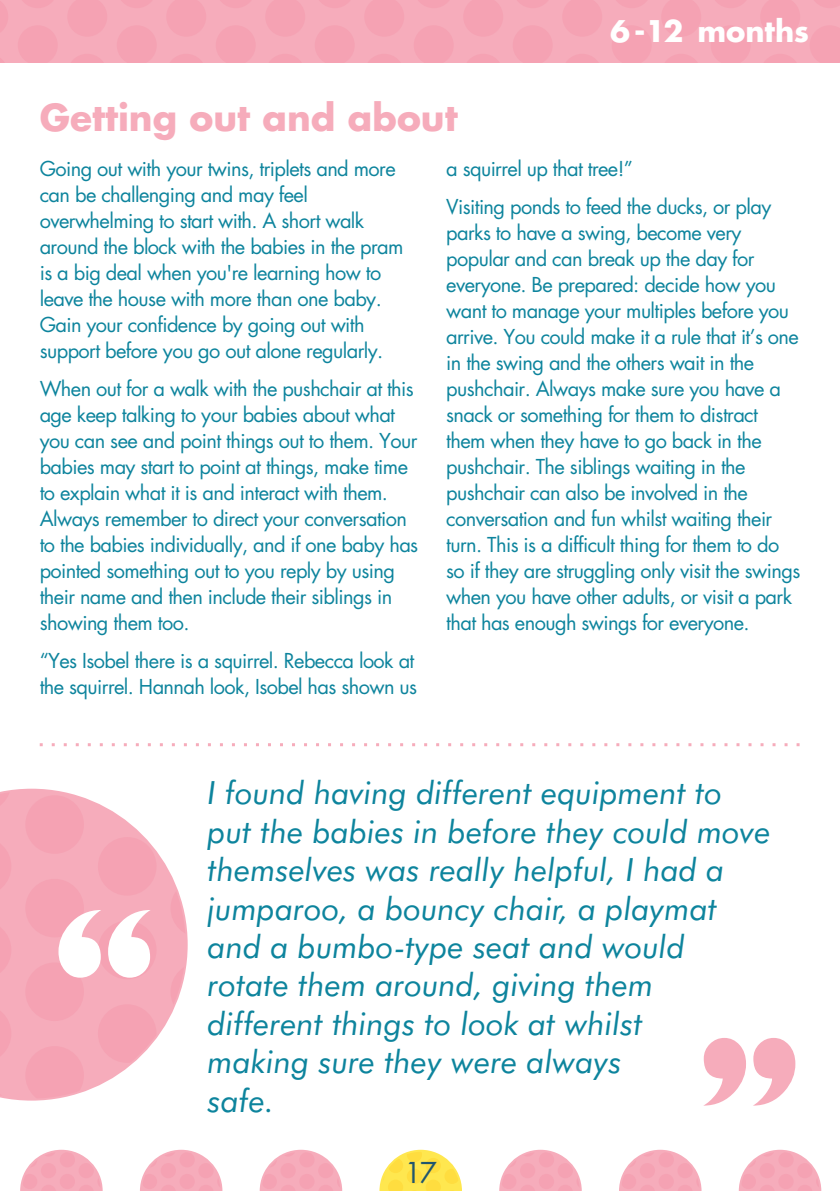
<style>
.page{position:relative;width:840px;height:1191px;background:#fff}
.page>*{position:absolute;margin:0;border:0;box-sizing:border-box;transform-origin:0 0}
.t1{font:554.4px "Candy Round BTN";color:#fff}
.t2{font:554.4px "Candy Round BTN";color:#f6acbb}
.t3{font:700 36px "Futura Std";color:#f6acbb}
.t4{font:italic 32px/38.4px "Futura";color:#0d849d}
.t5{font:700 29px "Futura Std";color:#fff}
.t6{font:28px "Futura Std";color:#21566e}
.t7{font:20px/26px "Futura Std";letter-spacing:-.03em;color:#0d849d}
</style>
<div class="page">
<svg style="left:0;top:788px;width:187px;height:312px"></svg>
<div style="left:0;top:0;width:839px;height:62px;background:#f6acbb"></div>
<svg style="left:140px;top:1149px;width:82px;height:42px"></svg>
<svg style="left:259px;top:1149px;width:83px;height:42px"></svg>
<svg style="left:499px;top:1149px;width:82px;height:42px"></svg>
<svg style="left:619px;top:1149px;width:82px;height:42px"></svg>
<svg style="left:738px;top:1149px;width:82px;height:42px"></svg>
<svg style="left:20px;top:1149px;width:83px;height:42px"></svg>
<svg style="left:379px;top:1149px;width:82px;height:42px"></svg>
<svg style="left:40px;top:743px;width:759px;height:3px"></svg>
<h3 class="t5" style="left:609px;top:18px;width:200px">6 -12 months</h3>
<h2 class="t3" style="left:40px;top:101px;width:419px">Getting out and about</h2>
<p class="t7" style="left:40px;top:158px;width:365px">Going out with your twins, triplets and more can be challenging and may feel overwhelming to start with. A short walk around the block with the babies in the pram is a big deal when you're learning how to leave the house with more than one baby.<br>Gain your confidence by going out with support before you go out alone regularly.</p>
<p class="t7" style="left:40px;top:377px;width:380px">When out for a walk with the pushchair at this age keep talking to your babies about what you can see and point things out to them. Your babies may start to point at things, make time to explain what it is and interact with them.<br>Always remember to direct your conversation to the babies individually, and if one baby has pointed something out to you reply by using their name and then include their siblings in showing them too.</p>
<p class="t7" style="left:40px;top:649px;width:379px">“Yes Isobel there is a squirrel. Rebecca look at the squirrel. Hannah look, Isobel has shown us</p>
<p class="t7" style="left:446px;top:152px;width:326px;line-height:38px">a squirrel up that tree!”<br>Visiting ponds to feed the ducks, or play</p>
<p class="t7" style="left:446px;top:221px;width:355px">parks to have a swing, become very popular and can break up the day for everyone. Be prepared: decide how you want to manage your multiples before you arrive. You could make it a rule that it’s one in the swing and the others wait in the pushchair. Always make sure you have a snack or something for them to distract them when they have to go back in the pushchair. The siblings waiting in the pushchair can also be involved in the conversation and fun whilst waiting their turn. This is a difficult thing for them to do so if they are struggling only visit the swings when you have other adults, or visit a park that has enough swings for everyone.</p>
<h1 class="t1" style="left:42px;top:742px;width:125px">“</h1>
<p class="t4" style="left:207px;top:776px;width:564px">I found having different equipment to put the babies in before they could move themselves was really helpful, I had a jumparoo, a bouncy chair, a playmat and a bumbo-type seat and would rotate them around, giving them different things to look at whilst<br>making sure they were always<br>safe.</p>
<h1 class="t2" style="left:686px;top:870px;width:125px">”</h1>
<h3 class="t6" style="left:404px;top:1159px;width:34px">17</h3>
</div>
